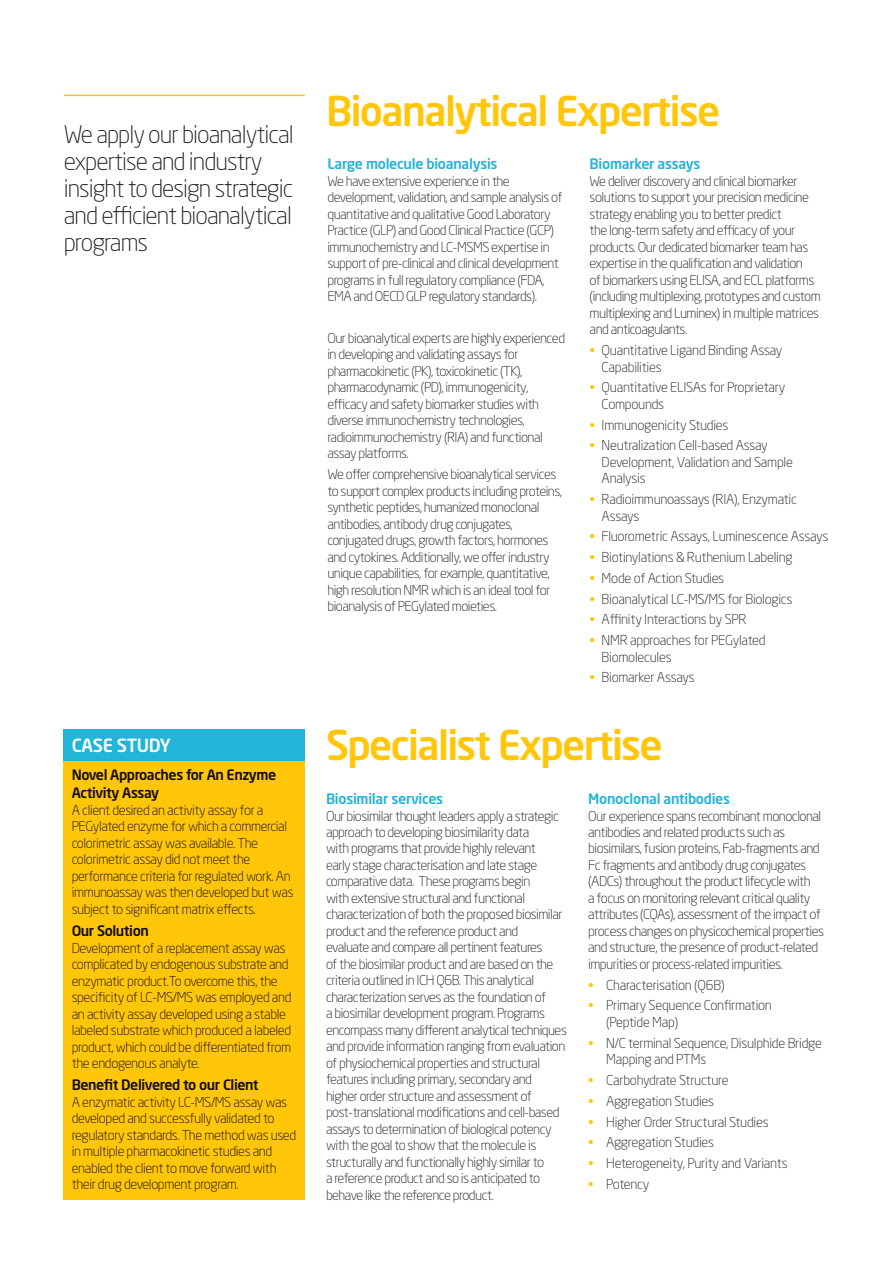
<style>
.page{position:relative;width:893px;height:1263px;background:#fff}
.page>*{position:absolute;margin:0;border:0;box-sizing:border-box;transform-origin:0 0}
.t1{font:500 40.5px "Neo Sans Std";letter-spacing:-.04em;color:#ffc60a}
.t2{font:300 24px/27px "Neo Sans Std";letter-spacing:-.04em;color:#231f20}
.t3{font:500 18px "Neo Sans Std";letter-spacing:-.02em;color:#fff}
.t4{font:500 14.25px "Neo Sans Std";letter-spacing:-.02em;color:#22b5d7}
.t5{font:500 14.25px/18px "Neo Sans Std";letter-spacing:-.03em;color:#130c0e}
.t6{font:300 13.5px/16.5px "Neo Sans Std";letter-spacing:-.04em;color:#231f20}
.t7{font:300 13.5px/16.5px "Neo Sans Std";letter-spacing:-.03em;color:#130c0e}
.t8{font:300 13.5px/16.5px "Neo Sans Std";letter-spacing:-.02em;color:#231f20}
.s1{color:#ffc60a}
</style>
<div class="page">
<hr style="left:64px;top:95px;width:241px;height:1px;background:#ffc60a">
<div style="left:63px;top:729px;width:242px;height:471px;background:#ffc60a"></div>
<div style="left:63px;top:729px;width:242px;height:32px;background:#22b5d7"></div>
<h2 class="t2" style="left:64px;top:120px;width:231px">We apply our bioanalytical expertise and industry insight to design strategic and efficient bioanalytical programs</h2>
<h3 class="t3" style="left:72px;top:733px;width:101px">CASE STUDY</h3>
<p class="t5" style="left:72px;top:766px;width:206px">Novel Approaches for An Enzyme<br>Activity Assay</p>
<p class="t7" style="left:72px;top:802px;width:223px">A client desired an activity assay for a PEGylated enzyme for which a commercial colorimetric assay was available. The colorimetric assay did not meet the performance criteria for regulated work. An immunoassay was then developed but was subject to significant matrix effects.</p>
<p class="t5" style="left:72px;top:921px;width:79px">Our Solution</p>
<p class="t7" style="left:72px;top:939px;width:221px">Development of a replacement assay was complicated by endogenous substrate and enzymatic product.To overcome this, the specificity of LC-MS/MS was employed and an activity assay developed using a stable labeled substrate which produced a labeled product, which could be differentiated from the endogenous analyte.</p>
<p class="t5" style="left:72px;top:1076px;width:188px">Benefit Delivered to our Client</p>
<p class="t7" style="left:72px;top:1094px;width:226px">A enzymatic activity LC-MS/MS assay was developed and successfully validated to regulatory standards. The method was used in multiple pharmacokinetic studies and enabled the client to move forward with their drug development program.</p>
<h1 class="t1" style="left:326px;top:85px;width:396px">Bioanalytical Expertise</h1>
<p class="t4" style="left:327px;top:155px;width:172px">Large molecule bioanalysis</p>
<p class="t6" style="left:327px;top:173px;width:237px">We have extensive experience in the development, validation, and sample analysis of quantitative and qualitative Good Laboratory Practice (GLP) and Good Clinical Practice (GCP) immunochemistry and LC-MSMS expertise in support of pre-clinical and clinical development programs in full regulatory compliance (FDA, EMA and OECD GLP regulatory standards).</p>
<p class="t6" style="left:327px;top:329px;width:239px">Our bioanalytical experts are highly experienced in developing and validating assays for pharmacokinetic (PK), toxicokinetic (TK), pharmacodynamic (PD), immunogenicity, efficacy and safety biomarker studies with diverse immunochemistry technologies, radioimmunochemistry (RIA) and functional assay platforms.</p>
<p class="t6" style="left:327px;top:466px;width:236px">We offer comprehensive bioanalytical services to support complex products including proteins, synthetic peptides, humanized monoclonal antibodies, antibody drug conjugates, conjugated drugs, growth factors, hormones and cytokines. Additionally, we offer industry unique capabilities, for example, quantitative, high resolution NMR which is an ideal tool for bioanalysis of PEGylated moieties.</p>
<p class="t4" style="left:590px;top:155px;width:112px">Biomarker assays</p>
<p class="t6" style="left:590px;top:173px;width:233px">We deliver discovery and clinical biomarker solutions to support your precision medicine strategy enabling you to better predict<br>the long-term safety and efficacy of your products. Our dedicated biomarker team has expertise in the qualification and validation<br>of biomarkers using ELISA, and ECL platforms (including multiplexing, prototypes and custom multiplexing and Luminex) in multiple matrices and anticoagulants.</p>
<p class="t8" style="left:602px;top:342px;width:182px;text-indent:-12px"><span class="s1">•</span> Quantitative Ligand Binding Assay<br>Capabilities</p>
<p class="t8" style="left:602px;top:379px;width:185px;text-indent:-12px"><span class="s1">•</span> Quantitative ELISAs for Proprietary<br>Compounds</p>
<p class="t8" style="left:590px;top:416px;width:140px"><span class="s1">•</span> Immunogenicity Studies</p>
<p class="t8" style="left:602px;top:437px;width:193px;text-indent:-12px"><span class="s1">•</span> Neutralization Cell-based Assay<br>Development, Validation and Sample<br>Analysis</p>
<p class="t8" style="left:602px;top:491px;width:197px;text-indent:-12px"><span class="s1">•</span> Radioimmunoassays (RIA), Enzymatic<br>Assays</p>
<p class="t8" style="left:590px;top:528px;width:240px"><span class="s1">•</span> Fluorometric Assays, Luminescence Assays</p>
<p class="t8" style="left:590px;top:549px;width:205px"><span class="s1">•</span> Biotinylations &amp; Ruthenium Labeling</p>
<p class="t8" style="left:590px;top:569px;width:136px"><span class="s1">•</span> Mode of Action Studies</p>
<p class="t8" style="left:590px;top:590px;width:204px"><span class="s1">•</span> Bioanalytical LC-MS/MS for Biologics</p>
<p class="t8" style="left:590px;top:611px;width:159px"><span class="s1">•</span> Affinity Interactions by SPR</p>
<p class="t8" style="left:602px;top:632px;width:165px;text-indent:-12px"><span class="s1">•</span> NMR approaches for PEGylated<br>Biomolecules</p>
<p class="t8" style="left:590px;top:669px;width:107px"><span class="s1">•</span> Biomarker Assays</p>
<h1 class="t1" style="left:326px;top:720px;width:338px">Specialist Expertise</h1>
<p class="t4" style="left:326px;top:790px;width:119px">Biosimilar services</p>
<p class="t6" style="left:326px;top:807px;width:242px">Our biosimilar thought leaders apply a strategic approach to developing biosimilarity data<br>with programs that provide highly relevant<br>early stage characterisation and late stage comparative data. These programs begin<br>with extensive structural and functional characterization of both the proposed biosimilar product and the reference product and<br>evaluate and compare all pertinent features<br>of the biosimilar product and are based on the criteria outlined in ICH Q6B. This analytical characterization serves as the foundation of<br>a biosimilar development program. Programs encompass many different analytical techniques and provide information ranging from evaluation of physiochemical properties and structural features including primary, secondary and higher order structure and assessment of post-translational modifications and cell-based assays to determination of biological potency with the goal to show that the molecule is structurally and functionally highly similar to<br>a reference product and so is anticipated to behave like the reference product.</p>
<p class="t4" style="left:588px;top:790px;width:143px">Monoclonal antibodies</p>
<p class="t6" style="left:588px;top:807px;width:237px">Our experience spans recombinant monoclonal antibodies and related products such as biosimilars, fusion proteins, Fab-fragments and Fc fragments and antibody drug conjugates (ADCs) throughout the product lifecycle with<br>a focus on monitoring relevant critical quality attributes (CQAs), assessment of the impact of process changes on physicochemical properties and structure, the presence of product-related impurities or process-related impurities.</p>
<p class="t8" style="left:588px;top:976px;width:138px"><span class="s1">•</span> Characterisation (Q6B)</p>
<p class="t8" style="left:606px;top:997px;width:167px;text-indent:-18px"><span class="s1">•</span> Primary Sequence Confirmation (Peptide Map)</p>
<p class="t8" style="left:606px;top:1034px;width:217px;text-indent:-18px"><span class="s1">•</span> N/C terminal Sequence, Disulphide Bridge<br>Mapping and PTMs</p>
<p class="t8" style="left:588px;top:1072px;width:142px"><span class="s1">•</span> Carbohydrate Structure</p>
<p class="t8" style="left:588px;top:1092px;width:127px"><span class="s1">•</span> Aggregation Studies</p>
<p class="t8" style="left:588px;top:1113px;width:182px"><span class="s1">•</span> Higher Order Structural Studies</p>
<p class="t8" style="left:588px;top:1134px;width:127px"><span class="s1">•</span> Aggregation Studies</p>
<p class="t8" style="left:588px;top:1155px;width:201px"><span class="s1">•</span> Heterogeneity, Purity and Variants</p>
<p class="t6" style="left:588px;top:1175px;width:63px"><span class="s1">•</span> Potency</p>
</div>
